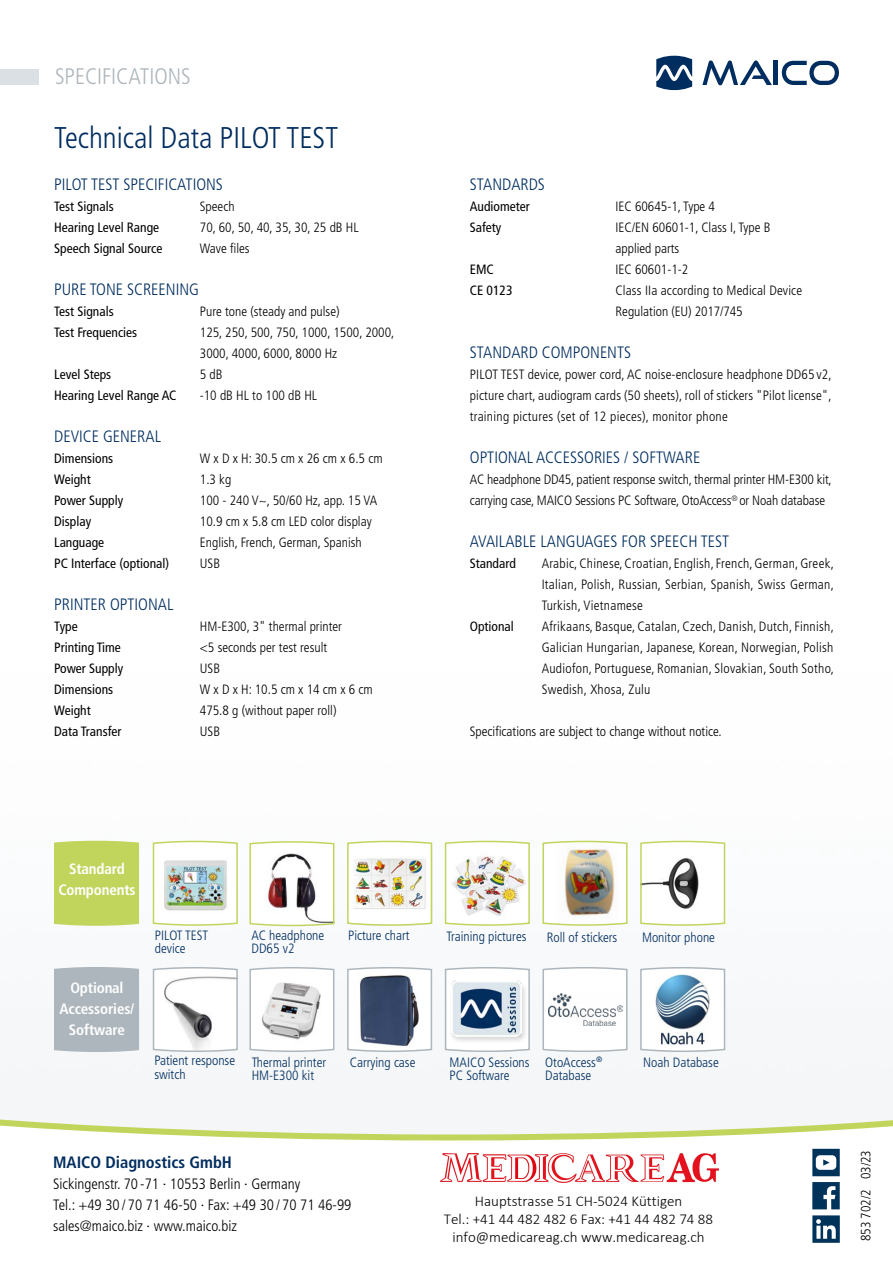
<style>
.page{position:relative;width:893px;height:1263px;background:#fff}
.page>*{position:absolute;margin:0;border:0;box-sizing:border-box;transform-origin:0 0}
.t1{font:300 condensed 30px "Frutiger LT Std";color:#002d5f}
.t2{font:300 condensed 22.5px "Frutiger LT Std";color:#adb6bc}
.t3{font:300 condensed 16.5px "Frutiger LT Std";color:#002d5f}
.t4{font:700 condensed 16.5px "Frutiger LT Std";color:#002d5f}
.t5{font:300 condensed 15px/21px "Frutiger LT Std";color:#000}
.t6{font:300 15px/18px "Calibri";color:#000;text-align:center}
.t7{font:700 condensed 15px/21px "Frutiger LT Std";letter-spacing:-.01em;color:#fff;text-align:center}
.t8{font:300 condensed 13.5px/21px "Frutiger LT Std";color:#000}
.t9{font:condensed 13.5px "Frutiger LT Std";color:#000}
.t10{font:300 condensed 13.5px/13.5px "Frutiger LT Std";color:#002d5f}
</style>
<div class="page">
<svg style="left:0;top:1116px;width:893px;height:25px"></svg>
<svg style="left:702px;top:60px;width:70px;height:25px"></svg>
<hr style="left:774px;top:61px;width:4px;height:24px;background:#002d5f">
<svg style="left:782px;top:61px;width:57px;height:24px"></svg>
<svg style="left:656px;top:56px;width:36px;height:34px"></svg>
<div style="left:53px;top:840px;width:87px;height:86px;background:#c1d55d"></div>
<div style="left:53px;top:966px;width:87px;height:87px;background:#adb6bc"></div>
<img style="left:444px;top:840px;width:87px;height:86px">
<svg style="left:249px;top:840px;width:86px;height:87px"></svg>
<svg style="left:346px;top:966px;width:87px;height:87px"></svg>
<img style="left:152px;top:840px;width:87px;height:86px">
<img style="left:346px;top:840px;width:87px;height:86px">
<img style="left:542px;top:840px;width:86px;height:86px">
<svg style="left:444px;top:966px;width:87px;height:87px"></svg>
<svg style="left:542px;top:966px;width:86px;height:87px"></svg>
<svg style="left:639px;top:966px;width:87px;height:87px"></svg>
<svg style="left:152px;top:966px;width:87px;height:87px"></svg>
<svg style="left:249px;top:966px;width:86px;height:87px"></svg>
<svg style="left:639px;top:840px;width:87px;height:86px"></svg>
<div style="left:0;top:69px;width:38px;height:16px;background:#dae0e3"></div>
<svg style="left:812px;top:1182px;width:28px;height:27px"></svg>
<svg style="left:812px;top:1215px;width:28px;height:28px"></svg>
<svg style="left:812px;top:1149px;width:28px;height:27px"></svg>
<img style="left:440px;top:1153px;width:279px;height:29px">
<h2 class="t2" style="left:55px;top:64px;width:137px">SPECIFICATIONS</h2>
<h1 class="t1" style="left:54px;top:121px;width:286px">Technical Data PILOT TEST</h1>
<p class="t3" style="left:54px;top:175px;width:170px">PILOT TEST SPECIFICATIONS</p>
<p class="t9" style="left:54px;top:198px;width:61px">Test Signals</p>
<p class="t8" style="left:200px;top:196px;width:36px">Speech</p>
<p class="t9" style="left:54px;top:220px;width:106px">Hearing Level Range</p>
<p class="t8" style="left:200px;top:217px;width:160px">70, 60, 50, 40, 35, 30, 25 dB HL</p>
<p class="t9" style="left:54px;top:241px;width:110px">Speech Signal Source</p>
<p class="t8" style="left:200px;top:238px;width:51px">Wave files</p>
<p class="t3" style="left:54px;top:280px;width:146px">PURE TONE SCREENING</p>
<p class="t9" style="left:54px;top:303px;width:61px">Test Signals</p>
<p class="t8" style="left:200px;top:301px;width:141px">Pure tone (steady and pulse)</p>
<p class="t9" style="left:54px;top:325px;width:85px">Test Frequencies</p>
<p class="t8" style="left:200px;top:322px;width:196px">125, 250, 500, 750, 1000, 1500, 2000,<br>3000, 4000, 6000, 8000 Hz</p>
<p class="t9" style="left:54px;top:367px;width:58px">Level Steps</p>
<p class="t8" style="left:200px;top:364px;width:24px">5 dB</p>
<p class="t9" style="left:54px;top:388px;width:124px">Hearing Level Range AC</p>
<p class="t8" style="left:200px;top:385px;width:119px">-10 dB HL to 100 dB HL</p>
<p class="t3" style="left:54px;top:427px;width:108px">DEVICE GENERAL</p>
<p class="t9" style="left:54px;top:450px;width:60px">Dimensions</p>
<p class="t8" style="left:200px;top:448px;width:184px">W x D x H: 30.5 cm x 26 cm x 6.5 cm</p>
<p class="t9" style="left:54px;top:472px;width:38px">Weight</p>
<p class="t8" style="left:200px;top:469px;width:33px">1.3 kg</p>
<p class="t9" style="left:54px;top:493px;width:70px">Power Supply</p>
<p class="t8" style="left:200px;top:490px;width:179px">100 - 240 V~, 50/60 Hz, app. 15 VA</p>
<p class="t9" style="left:54px;top:514px;width:38px">Display</p>
<p class="t8" style="left:200px;top:511px;width:173px">10.9 cm x 5.8 cm LED color display</p>
<p class="t9" style="left:54px;top:535px;width:51px">Language</p>
<p class="t8" style="left:200px;top:532px;width:163px">English, French, German, Spanish</p>
<p class="t9" style="left:54px;top:556px;width:116px">PC Interface (optional)</p>
<p class="t8" style="left:200px;top:553px;width:22px">USB</p>
<p class="t3" style="left:54px;top:595px;width:121px">PRINTER OPTIONAL</p>
<p class="t9" style="left:54px;top:618px;width:25px">Type</p>
<p class="t8" style="left:200px;top:616px;width:144px">HM-E300, 3" thermal printer</p>
<p class="t9" style="left:54px;top:640px;width:68px">Printing Time</p>
<p class="t8" style="left:200px;top:637px;width:129px">&lt;5 seconds per test result</p>
<p class="t9" style="left:54px;top:661px;width:70px">Power Supply</p>
<p class="t8" style="left:200px;top:658px;width:22px">USB</p>
<p class="t9" style="left:54px;top:682px;width:60px">Dimensions</p>
<p class="t8" style="left:200px;top:679px;width:175px">W x D x H: 10.5 cm x 14 cm x 6 cm</p>
<p class="t9" style="left:54px;top:703px;width:38px">Weight</p>
<p class="t8" style="left:200px;top:700px;width:138px">475.8 g (without paper roll)</p>
<p class="t9" style="left:54px;top:724px;width:69px">Data Transfer</p>
<p class="t8" style="left:200px;top:721px;width:22px">USB</p>
<p class="t3" style="left:470px;top:175px;width:77px">STANDARDS</p>
<p class="t9" style="left:470px;top:198px;width:61px">Audiometer</p>
<p class="t8" style="left:615px;top:196px;width:101px">IEC 60645-1, Type 4</p>
<p class="t9" style="left:470px;top:220px;width:33px">Safety</p>
<p class="t8" style="left:615px;top:217px;width:157px">IEC/EN 60601-1, Class I, Type B applied parts</p>
<p class="t9" style="left:470px;top:262px;width:26px">EMC</p>
<p class="t8" style="left:615px;top:259px;width:74px">IEC 60601-1-2</p>
<p class="t9" style="left:470px;top:283px;width:44px">CE 0123</p>
<p class="t8" style="left:615px;top:280px;width:188px">Class IIa according to Medical Device<br>Regulation (EU) 2017/745</p>
<p class="t3" style="left:470px;top:343px;width:163px">STANDARD COMPONENTS</p>
<p class="t8" style="left:470px;top:364px;width:363px;text-align:justify">PILOT TEST device, power cord, AC noise-enclosure headphone DD65 v2, picture chart, audiogram cards (50 sheets), roll of stickers "Pilot license", training pictures (set of 12 pieces), monitor phone</p>
<p class="t3" style="left:470px;top:448px;width:232px">OPTIONAL ACCESSORIES / SOFTWARE</p>
<p class="t8" style="left:470px;top:469px;width:363px">AC headphone DD45, patient response switch, thermal printer HM-E300 kit, carrying case, MAICO Sessions PC Software, OtoAccess<sup>®</sup> or Noah database</p>
<p class="t3" style="left:470px;top:532px;width:261px">AVAILABLE LANGUAGES FOR SPEECH TEST</p>
<p class="t9" style="left:470px;top:555px;width:47px">Standard</p>
<p class="t8" style="left:542px;top:553px;width:294px;text-align:justify">Arabic, Chinese, Croatian, English, French, German, Greek, Italian, Polish, Russian, Serbian, Spanish, Swiss German, Turkish, Vietnamese</p>
<p class="t9" style="left:470px;top:619px;width:46px">Optional</p>
<p class="t8" style="left:542px;top:616px;width:294px;text-align:justify">Afrikaans, Basque, Catalan, Czech, Danish, Dutch, Finnish, Galician Hungarian, Japanese, Korean, Norwegian, Polish Audiofon, Portuguese, Romanian, Slovakian, South Sotho, Swedish, Xhosa, Zulu</p>
<p class="t8" style="left:470px;top:721px;width:253px">Specifications are subject to change without notice.</p>
<p class="t7" style="left:58px;top:859px;width:79px">Standard<br>Components</p>
<p class="t7" style="left:59px;top:977px;width:77px">Optional<br>Accessories/<br>Software</p>
<p class="t10" style="left:155px;top:928px;width:55px">PILOT TEST device</p>
<p class="t10" style="left:252px;top:928px;width:74px">AC headphone<br>DD65 v2</p>
<p class="t10" style="left:348px;top:928px;width:63px">Picture chart</p>
<p class="t10" style="left:446px;top:929px;width:82px">Training pictures</p>
<p class="t10" style="left:547px;top:930px;width:72px">Roll of stickers</p>
<p class="t10" style="left:642px;top:930px;width:75px">Monitor phone</p>
<p class="t10" style="left:154px;top:1054px;width:82px">Patient response</p>
<p class="t10" style="left:643px;top:1056px;width:77px">Noah Database</p>
<p class="t10" style="left:154px;top:1067px;width:33px">switch</p>
<p class="t10" style="left:252px;top:1056px;width:76px">Thermal printer<br>HM-E300 kit</p>
<p class="t10" style="left:350px;top:1056px;width:67px">Carrying case</p>
<p class="t10" style="left:450px;top:1056px;width:82px">MAICO Sessions<br>PC Software</p>
<p class="t10" style="left:545px;top:1056px;width:59px">OtoAccess<sup>®<br></sup>Database</p>
<p class="t4" style="left:53px;top:1153px;width:180px">MAICO Diagnostics GmbH</p>
<p class="t5" style="left:53px;top:1174px;width:300px">Sickingenstr. 70 -71 · 10553 Berlin · Germany<br>Tel.: +49 30 / 70 71 46-50 · Fax: +49 30 / 70 71 46-99 sales@maico.biz · www.maico.biz</p>
<p class="t6" style="left:444px;top:1191px;width:271px">Hauptstrasse 51 CH-5024 Küttigen<br>Tel.: +41 44 482 482 6 Fax: +41 44 482 74 88 info@medicareag.ch www.medicareag.ch</p>
<p class="t8" style="left:856px;top:1241px;width:93px;rotate:-90deg">853 702/2 03/23</p>
</div>
